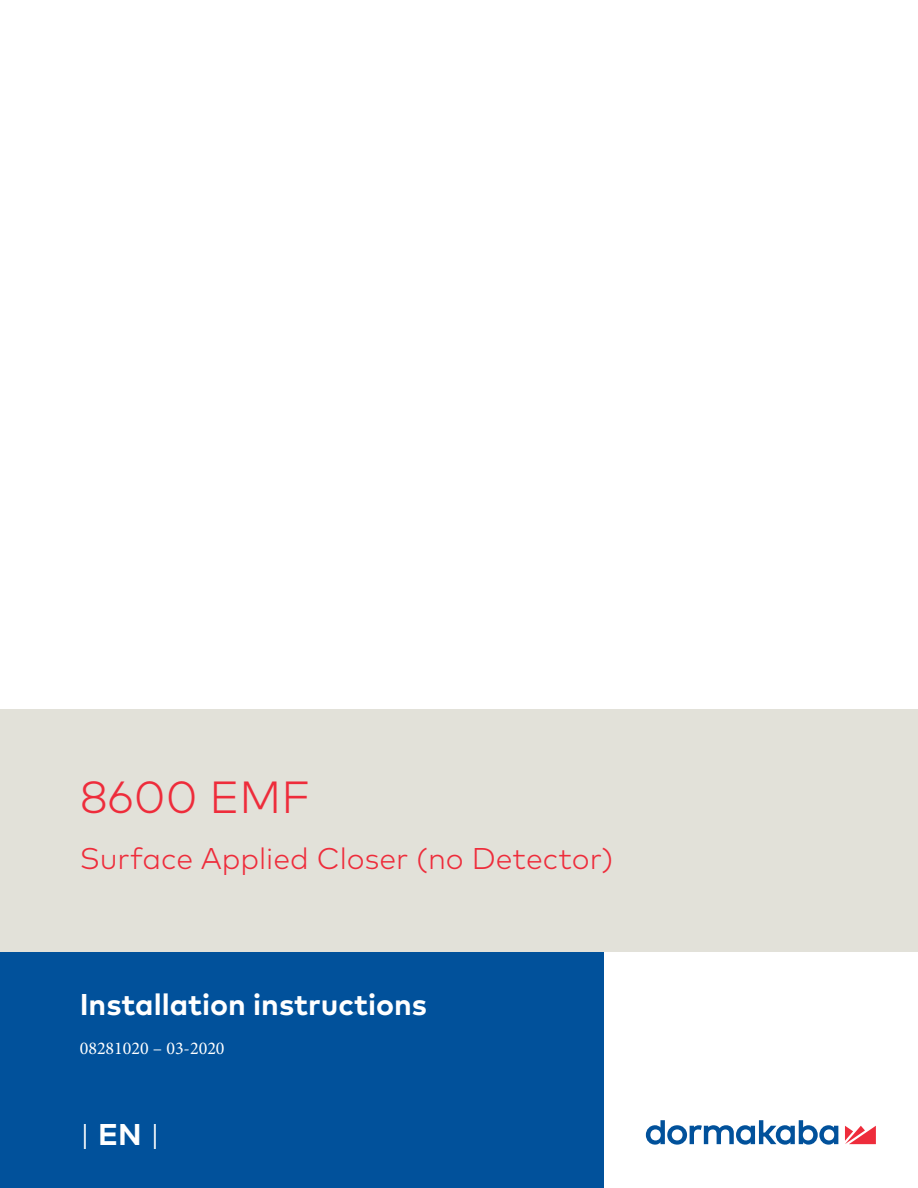
<style>
.page{position:relative;width:918px;height:1188px;background:#fff}
.page>*{position:absolute;margin:0;border:0;box-sizing:border-box;transform-origin:0 0}
.Title_30pt_36pt{font:300 45px "Mark Pro";color:#ee2c3b}
.Subtitle_20pt_36pt{font:300 30px "Mark Pro";color:#ee2c3b}
.Title_Bold_20pt_24pt{font:700 30px "Mark Pro";color:#fff}
.Title_Bold_20pt_24pt-2{font:300 30px "Mark Pro";color:#fff}
.t1{font:18px "Minion Pro";color:#fff}
.s1{font-weight:700}
</style>
<div class="page">
<svg style="left:845px;top:1126px;width:31px;height:18px"></svg>
<svg style="left:646px;top:1120px;width:192px;height:25px"></svg>
<div style="left:0;top:952px;width:603px;height:236px;background:#01519b"></div>
<div style="left:0;top:709px;width:918px;height:243px;background:#e2e1d9"></div>
<p class="Title_30pt_36pt" style="left:80px;top:763px;width:232px">8600 EMF</p>
<p class="Subtitle_20pt_36pt" style="left:80px;top:836px;width:535px">Surface Applied Closer (no Detector)</p>
<p class="Title_Bold_20pt_24pt" style="left:80px;top:982px;width:349px">Installation instructions</p>
<p class="t1" style="left:80px;top:1036px;width:146px">08281020 – 03-2020</p>
<p class="Title_Bold_20pt_24pt-2" style="left:80px;top:1112px;width:82px">| <span class="s1">EN</span> |</p>
</div>
